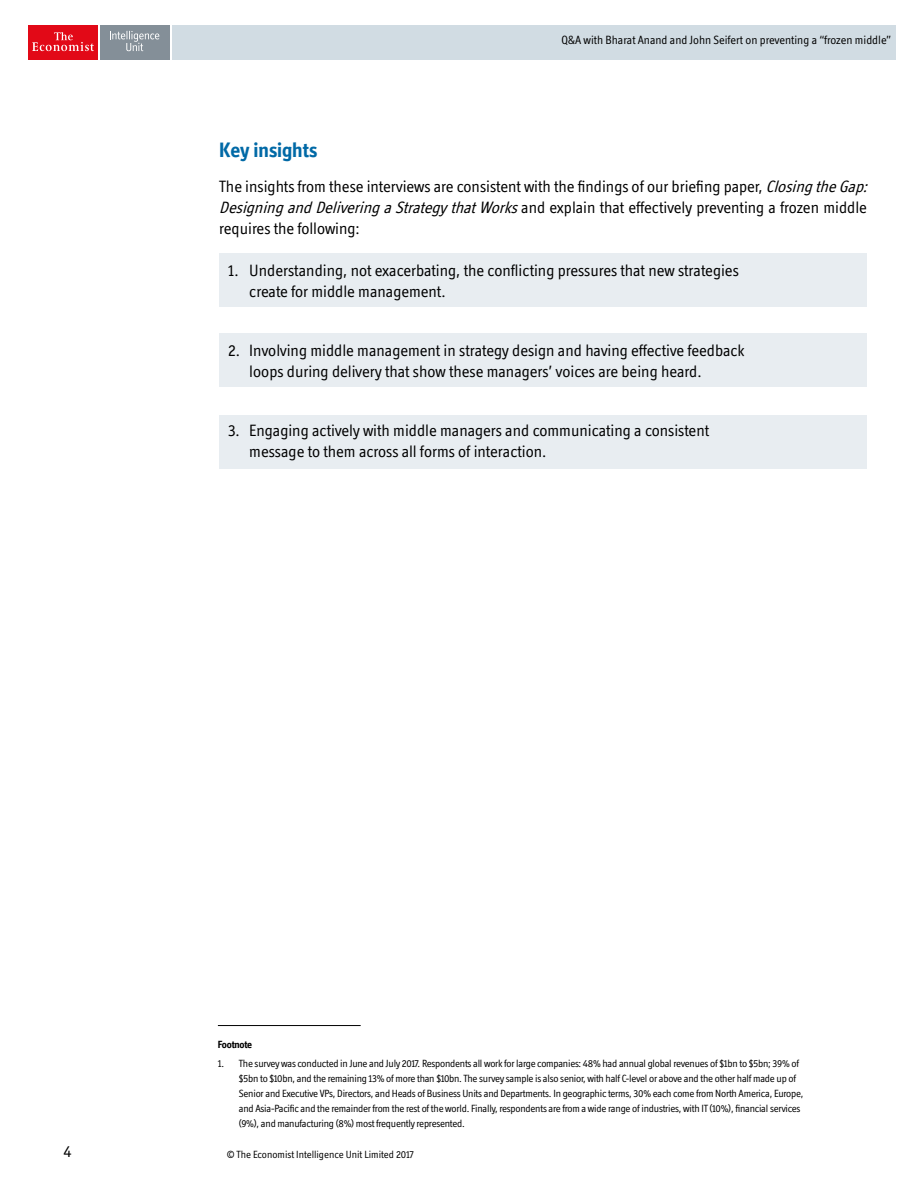
<style>
.page{position:relative;width:918px;height:1188px;background:#fff}
.page>*{position:absolute;margin:0;border:0;box-sizing:border-box;transform-origin:0 0}
.t1{font:700 21px "Officina Display ITC Std";letter-spacing:-.005em;color:#0069a6}
.t2{font:16.5px/21px "Officina Display ITC Std";color:#000}
.t3{font:12px "Officina Display ITC Std";color:#000}
.t4{font:10.5px/15px "Officina Display ITC Std";letter-spacing:-.02em;color:#000}
.t5{font:10.5px "Officina Display ITC Std";color:#000}
.t6{font:700 10.5px "Officina Display ITC Std";letter-spacing:-.02em;color:#000}
.s1{font-style:italic}
</style>
<div class="page">
<div style="left:219px;top:254px;width:648px;height:53px;background:#e8edf1"></div>
<div style="left:219px;top:333px;width:648px;height:54px;background:#e8edf1"></div>
<div style="left:219px;top:415px;width:648px;height:54px;background:#e8edf1"></div>
<div style="left:28px;top:25px;width:69px;height:35px;background:#e20917"></div>
<svg style="left:32px;top:32px;width:62px;height:19px"></svg>
<div style="left:100px;top:25px;width:69px;height:35px;background:#848f98"></div>
<svg style="left:110px;top:31px;width:49px;height:20px"></svg>
<hr style="left:218px;top:1025px;width:143px;height:1px;background:#000">
<div style="left:172px;top:25px;width:724px;height:35px;background:#d1dce3"></div>
<p class="t3" style="left:561px;top:33px;width:331px">Q&amp;A with Bharat Anand and John Seifert on preventing a “frozen middle”</p>
<h1 class="t1" style="left:219px;top:137px;width:100px">Key insights</h1>
<p class="t2" style="left:219px;top:176px;width:654px">The insights from these interviews are consistent with the findings of our briefing paper, <span class="s1">ClosingtheGap:<br>DesigningandDeliveringaStrategythatWorks</span>and explain that effectively preventing a frozen middle requires the following:</p>
<h2 class="t2" style="left:249px;top:260px;width:491px;text-indent:-21px">1. Understanding, not exacerbating, the conflicting pressures that new strategies create for middle management.</h2>
<h2 class="t2" style="left:249px;top:340px;width:497px;text-indent:-21px">2. Involving middle management in strategy design and having effective feedback loops during delivery that show these managers’ voices are being heard.</h2>
<h2 class="t2" style="left:249px;top:420px;width:461px;text-indent:-21px">3. Engaging actively with middle managers and communicating a consistent message to them across all forms of interaction.</h2>
<p class="t6" style="left:218px;top:1038px;width:36px">Footnote</p>
<p class="t4" style="left:239px;top:1056px;width:566px;text-indent:-21px">1. The survey was conducted in June and July 2017. Respondents all work for large companies: 48% had annual global revenues of $1bn to $5bn; 39% of $5bn to $10bn, and the remaining 13% of more than $10bn. The survey sample is also senior, with half C-level or above and the other half made up of Senior and Executive VPs, Directors, and Heads of Business Units and Departments. In geographic terms, 30% each come from North America, Europe, and Asia-Pacific and the remainder from the rest of the world. Finally, respondents are from a wide range of industries, with IT (10%), financial services (9%), and manufacturing (8%) most frequently represented.</p>
<h2 class="t2" style="left:64px;top:1140px;width:10px">4</h2>
<p class="t5" style="left:227px;top:1149px;width:189px">© The Economist Intelligence Unit Limited 2017</p>
</div>
